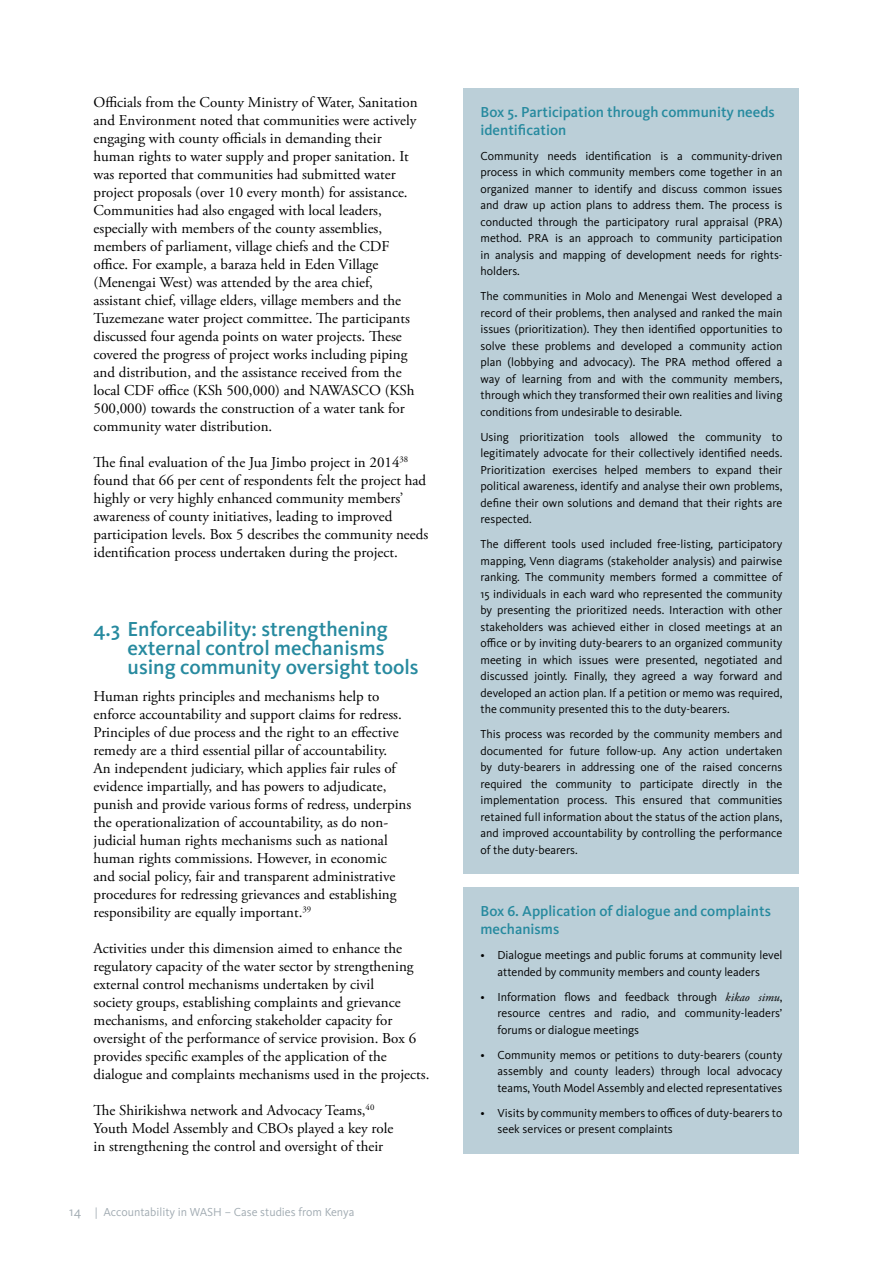
<style>
.page{position:relative;width:893px;height:1263px;background:#fff}
.page>*{position:absolute;margin:0;border:0;box-sizing:border-box;transform-origin:0 0}
.t1{font:500 21px/18.9px "Kievit OT";color:#278a9f}
.t2{font:15px/18px "Adobe Garamond Pro";color:#000}
.t3{font:500 15px/18px "Kievit OT";color:#278a9f}
.t4{font:12px/16.5px "Kievit OT";color:#000;text-align:justify}
.t5{font:12px "Kievit OT";color:#a1abb2}
.s1{font-size:13.5px}
.s2{font-family:"Minion Pro";font-size:11.4px}
.s3{font-family:"Adobe Garamond Pro";font-style:italic}
</style>
<div class="page">
<div style="left:463px;top:88px;width:336px;height:67px;background:#bbcfd8"></div>
<div style="left:463px;top:151px;width:336px;height:144px;background:#bbcfd8"></div>
<div style="left:463px;top:291px;width:336px;height:145px;background:#bbcfd8"></div>
<div style="left:463px;top:432px;width:336px;height:111px;background:#bbcfd8"></div>
<div style="left:463px;top:539px;width:336px;height:194px;background:#bbcfd8"></div>
<div style="left:463px;top:729px;width:336px;height:145px;background:#bbcfd8"></div>
<div style="left:463px;top:888px;width:336px;height:67px;background:#bbcfd8"></div>
<div style="left:463px;top:950px;width:336px;height:46px;background:#bbcfd8"></div>
<div style="left:463px;top:992px;width:336px;height:62px;background:#bbcfd8"></div>
<div style="left:463px;top:1050px;width:336px;height:62px;background:#bbcfd8"></div>
<div style="left:463px;top:1108px;width:336px;height:45px;background:#bbcfd8"></div>
<p class="t2" style="left:94px;top:94px;width:326px">Officials from the County Ministry of Water, Sanitation and Environment noted that communities were actively engaging with county officials in demanding their human rights to water supply and proper sanitation. It was reported that communities had submitted water project proposals (over 10 every month) for assistance.<br>Communities had also engaged with local leaders, especially with members of the county assemblies, members of parliament, village chiefs and the CDF office. For example, a baraza held in Eden Village (Menengai West) was attended by the area chief, assistant chief, village elders, village members and the Tuzemezane water project committee. The participants discussed four agenda points on water projects. These covered the progress of project works including piping and distribution, and the assistance received from the local CDF office (KSh 500,000) and NAWASCO (KSh 500,000) towards the construction of a water tank for community water distribution.</p>
<p class="t2" style="left:94px;top:454px;width:336px">The final evaluation of the Jua Jimbo project in 2014<sup>38 </sup>found that 66 per cent of respondents felt the project had highly or very highly enhanced community members’ awareness of county initiatives, leading to improved participation levels. Box 5 describes the community needs identification process undertaken during the project.</p>
<h1 class="t1" style="left:128px;top:619px;width:292px;text-indent:-34px">4.3 Enforceability: strengthening external control mechanisms using community oversight tools</h1>
<p class="t2" style="left:94px;top:688px;width:319px">Human rights principles and mechanisms help to enforce accountability and support claims for redress.<br>Principles of due process and the right to an effective remedy are a third essential pillar of accountability.<br>An independent judiciary, which applies fair rules of evidence impartially, and has powers to adjudicate, punish and provide various forms of redress, underpins the operationalization of accountability, as do non&shy;judicial human rights mechanisms such as national human rights commissions. However, in economic and social policy, fair and transparent administrative procedures for redressing grievances and establishing responsibility are equally important.<sup>39</sup></p>
<p class="t2" style="left:94px;top:940px;width:337px">Activities under this dimension aimed to enhance the regulatory capacity of the water sector by strengthening external control mechanisms undertaken by civil<br>society groups, establishing complaints and grievance mechanisms, and enforcing stakeholder capacity for oversight of the performance of service provision. Box 6 provides specific examples of the application of the dialogue and complaints mechanisms used in the projects.</p>
<p class="t2" style="left:94px;top:1102px;width:301px">The Shirikishwa network and Advocacy Teams,<sup>40<br></sup>Youth Model Assembly and CBOs played a key role in strengthening the control and oversight of their</p>
<p class="t5" style="left:69px;top:1205px;width:287px"><span class="s1">14</span> <span class="s2">|</span> Accountability in WASH – Case studies from Kenya</p>
<p class="t3" style="left:480px;top:103px;width:296px">Box 5. Participation through community needs identification</p>
<p class="t4" style="left:480px;top:148px;width:303px">Community needs identification is a community-driven process in which community members come together in an organized manner to identify and discuss common issues and draw up action plans to address them. The process is conducted through the participatory rural appraisal (PRA) method. PRA is an approach to community participation in analysis and mapping of development needs for rights&shy;holders.</p>
<p class="t4" style="left:480px;top:288px;width:303px">The communities in Molo and Menengai West developed a record of their problems, then analysed and ranked the main issues (prioritization). They then identified opportunities to solve these problems and developed a community action plan (lobbying and advocacy). The PRA method offered a way of learning from and with the community members, through which they transformed their own realities and living conditions from undesirable to desirable.</p>
<p class="t4" style="left:480px;top:429px;width:303px">Using prioritization tools allowed the community to legitimately advocate for their collectively identified needs.<br>Prioritization exercises helped members to expand their political awareness, identify and analyse their own problems, define their own solutions and demand that their rights are respected.</p>
<p class="t4" style="left:480px;top:536px;width:303px">The different tools used included free-listing, participatory mapping, Venn diagrams (stakeholder analysis) and pairwise ranking. The community members formed a committee of 15 individuals in each ward who represented the community by presenting the prioritized needs. Interaction with other stakeholders was achieved either in closed meetings at an office or by inviting duty-bearers to an organized community meeting in which issues were presented, negotiated and discussed jointly. Finally, they agreed a way forward and developed an action plan. If a petition or memo was required, the community presented this to the duty-bearers.</p>
<p class="t4" style="left:480px;top:726px;width:303px">This process was recorded by the community members and documented for future follow-up. Any action undertaken by duty-bearers in addressing one of the raised concerns required the community to participate directly in the implementation process. This ensured that communities retained full information about the status of the action plans, and improved accountability by controlling the performance of the duty-bearers.</p>
<p class="t3" style="left:480px;top:902px;width:292px">Box 6. Application of dialogue and complaints mechanisms</p>
<p class="t4" style="left:480px;top:947px;width:303px;text-align:center">• Dialogue meetings and public forums at community level attended by community members and county leaders</p>
<p class="t4" style="left:497px;top:989px;width:286px;text-indent:-17px">• Information flows and feedback through <span class="s3">kikao simu</span>, resource centres and radio, and community-leaders’ forums or dialogue meetings</p>
<p class="t4" style="left:497px;top:1047px;width:286px;text-indent:-17px">• Community memos or petitions to duty-bearers (county assembly and county leaders) through local advocacy teams, Youth Model Assembly and elected representatives</p>
<p class="t4" style="left:497px;top:1105px;width:286px;text-indent:-17px">• Visits by community members to offices of duty-bearers to seek services or present complaints</p>
</div>
